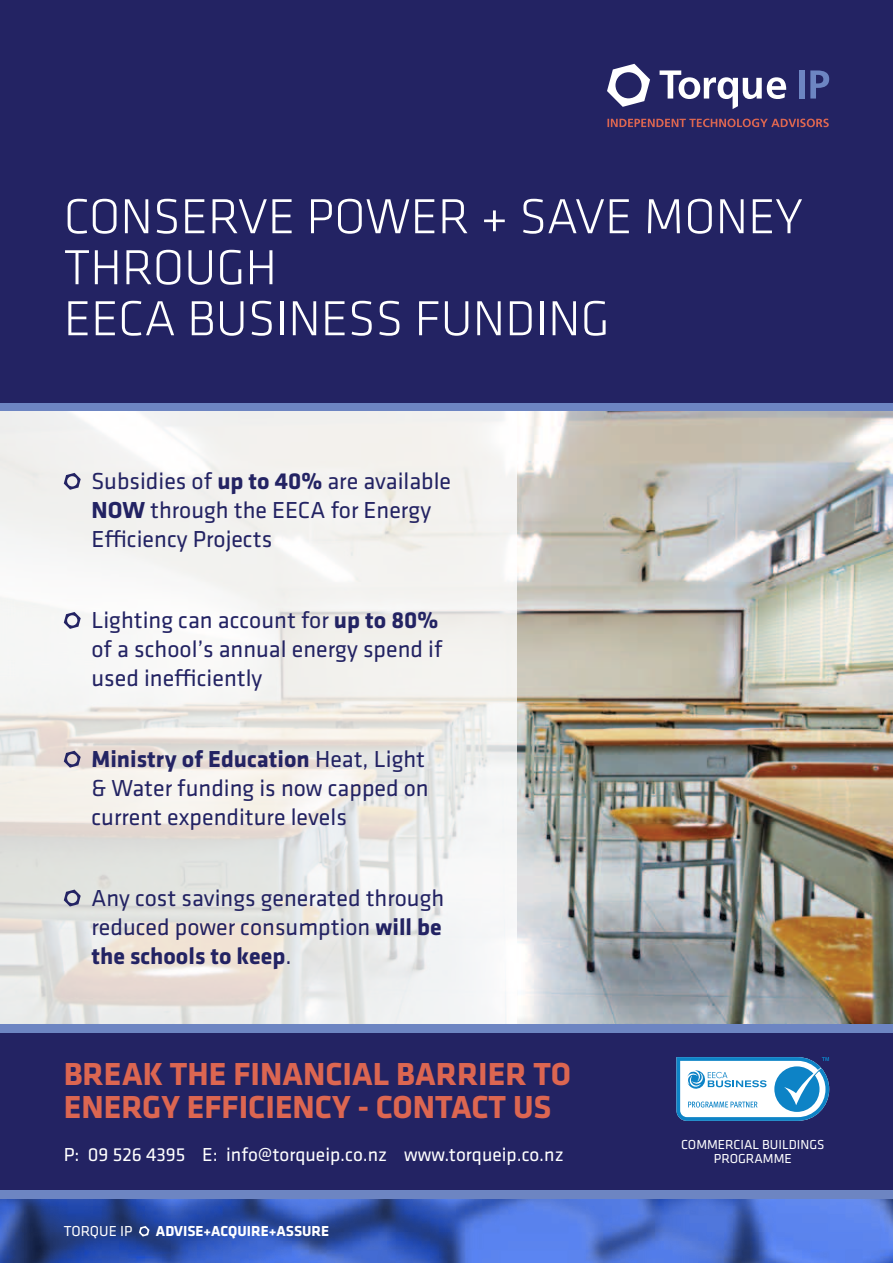
<style>
.page{position:relative;width:893px;height:1263px;background:#232363}
.page>*{position:absolute;margin:0;border:0;box-sizing:border-box;transform-origin:0 0}
.t1{font:300 51px/51px "Klavika";color:#fff}
.t2{font:700 33px/33px "Klavika";color:#dc6651}
.t3{font:24px/28.8px "Klavika";color:#232363}
.t4{font:19.5px "Klavika";color:#fff}
.t5{font:700 15px "Klavika";color:#fff}
.t6{font:15px "Klavika";color:#fff}
.t7{font:13.5px/13.5px "Klavika";color:#fff;text-align:center}
.s1{font-weight:700}
</style>
<div class="page">
<svg style="left:607px;top:119px;width:222px;height:8px"></svg>
<div style="left:799px;top:70px;width:6px;height:29px;background:#6d85c2"></div>
<svg style="left:607px;top:64px;width:43px;height:43px"></svg>
<svg style="left:660px;top:70px;width:126px;height:39px"></svg>
<svg style="left:810px;top:70px;width:19px;height:29px"></svg>
<svg style="left:0;top:1199px;width:893px;height:64px;background:#3f63c0"></svg>
<svg style="left:139px;top:1226px;width:10px;height:10px"></svg>
<div style="left:0;top:1191px;width:893px;height:8px;background:#6d85c2"></div>
<div style="left:0;top:403px;width:893px;height:8px;background:#6d85c2"></div>
<img style="left:517px;top:411px;width:376px;height:613px">
<div style="left:0;top:1024px;width:893px;height:8px;background:#6d85c2"></div>
<svg style="left:0;top:411px;width:517px;height:613px;background:#efedea"></svg>
<svg style="left:64px;top:473px;width:17px;height:17px"></svg>
<svg style="left:64px;top:612px;width:17px;height:17px"></svg>
<svg style="left:64px;top:751px;width:17px;height:17px"></svg>
<svg style="left:64px;top:889px;width:17px;height:17px"></svg>
<svg style="left:676px;top:1057px;width:153px;height:64px;background:#9ec8e3"></svg>
<h1 class="t1" style="left:64px;top:192px;width:740px">CONSERVE POWER + SAVE MONEY<br>THROUGH<br>EECA BUSINESS</h1>
<h1 class="t1" style="left:414px;top:294px;width:162px">FUNDING</h1>
<p class="t3" style="left:91px;top:467px;width:361px">Subsidies of <span class="s1">UP TO 40%</span> are available<br><span class="s1">NOW</span> through the EECA for Energy<br>Efficiency Projects</p>
<p class="t3" style="left:91px;top:606px;width:353px">Lighting can account for <span class="s1">UP TO 80% </span>of a school’s annual energy spend if used inefficiently</p>
<p class="t3" style="left:91px;top:745px;width:339px"><span class="s1">MINISTRY OF EDUCATION</span> Heat, Light &amp; Water funding is now capped on current expenditure levels</p>
<p class="t3" style="left:91px;top:884px;width:354px;text-align:justify">Any cost savings generated through reduced power consumption <span class="s1">WILL BE THE SCHOOLS TO KEEP</span>.</p>
<h2 class="t2" style="left:64px;top:1058px;width:509px">BREAK THE FINANCIAL BARRIER TO<br>ENERGY EFFICIENCY - CONTACT US</h2>
<p class="t4" style="left:64px;top:1144px;width:501px">P: 09 526 4395 E: info@torqueip.co.nz www.torqueip.co.nz</p>
<p class="t7" style="left:681px;top:1138px;width:145px">Commercial Buildings<br>Programme</p>
<p class="t6" style="left:64px;top:1223px;width:70px">TORQUE IP</p>
<p class="t5" style="left:156px;top:1223px;width:175px">ADVISE+ACQUIRE+ASSURE</p>
</div>
